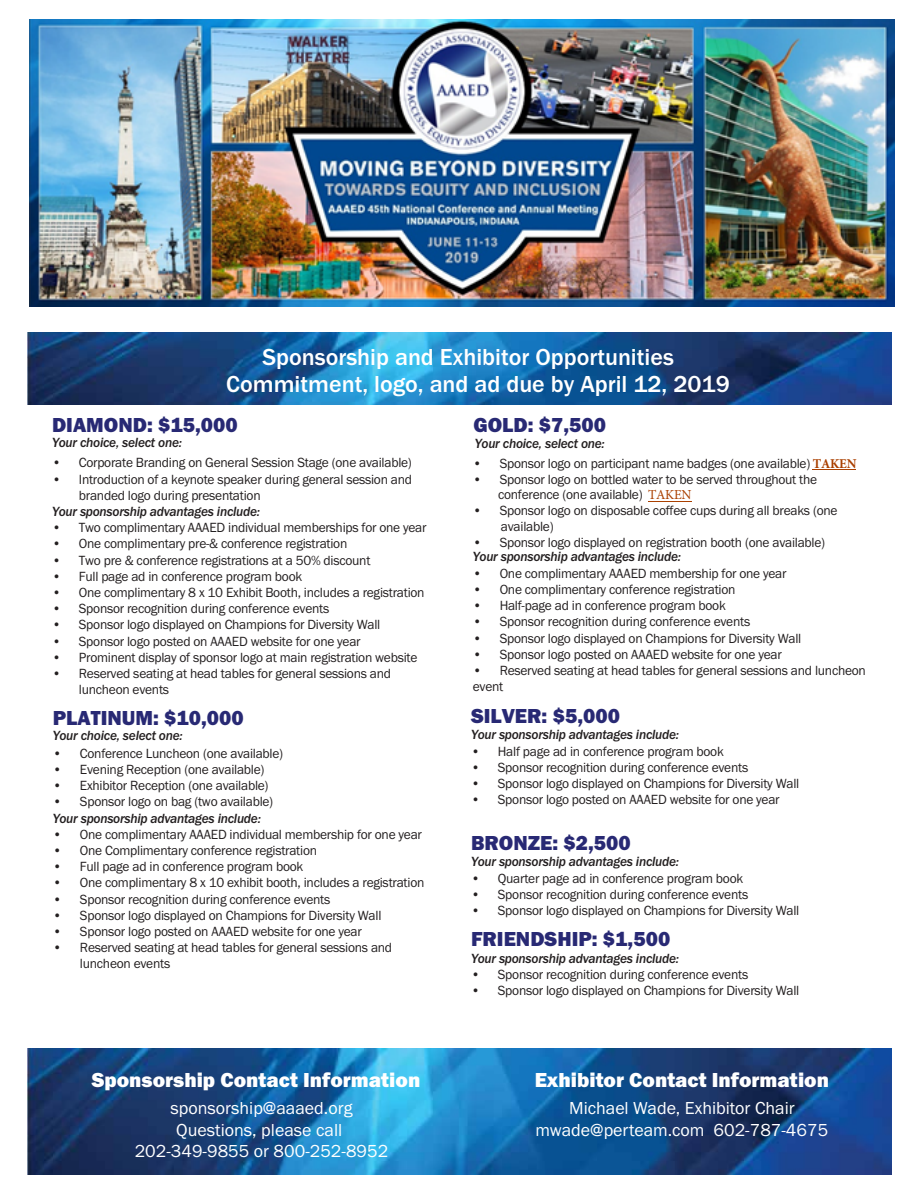
<style>
.page{position:relative;width:918px;height:1188px;background:#fff}
.page>*{position:absolute;margin:0;border:0;box-sizing:border-box;transform-origin:0 0}
.t1{font:500 24px/27.3px "Franklin Gothic URW";color:#fff}
.t2{font:21px "Franklin Gothic URW Hea";color:#282974}
.t3{font:21px "Franklin Gothic URW Hea";color:#fff}
.t4{font:18px/21.6px "Franklin Gothic URW Boo";color:#fff;text-align:center}
.t5{font:13.8px/16.2px "Franklin Gothic URW Boo";letter-spacing:-.02em;color:#231f20}
.t6{font:13.8px "Franklin Gothic URW Med Ita";letter-spacing:-.02em;color:#231f20}
.s1{font-family:"Minion Pro";font-weight:700;font-size:13.5px;color:#aa4000}
.s2{font-family:"Minion Pro";color:#aa4000}
</style>
<div class="page">
<img style="left:27px;top:333px;width:864px;height:71px">
<hr style="left:648px;top:502px;width:43px;height:1px;background:#aa4000">
<hr style="left:813px;top:469px;width:43px;height:1px;background:#aa4000">
<img style="left:27px;top:1048px;width:864px;height:126px">
<img style="left:29px;top:19px;width:865px;height:287px">
<h1 class="t1" style="left:226px;top:342px;width:505px;text-indent:36px">Sponsorship and Exhibitor Opportunities<br>Commitment, logo, and ad due by April 12, 2019</h1>
<h2 class="t2" style="left:52px;top:411px;width:187px">DIAMOND: $15,000</h2>
<p class="t6" style="left:52px;top:434px;width:132px">Your choice, select one:</p>
<p class="t5" style="left:52px;top:454px;width:361px">• Corporate Branding on General Session Stage (one available)</p>
<p class="t5" style="left:79px;top:471px;width:335px;text-indent:-27px">• Introduction of a keynote speaker during general session and branded logo during presentation</p>
<p class="t6" style="left:52px;top:503px;width:210px">Your sponsorship advantages include:</p>
<p class="t5" style="left:52px;top:519px;width:376px">• Two complimentary AAAED individual memberships for one year</p>
<p class="t5" style="left:52px;top:535px;width:297px">• One complimentary pre-&amp; conference registration</p>
<p class="t5" style="left:52px;top:552px;width:320px">• Two pre &amp; conference registrations at a 50% discount</p>
<p class="t5" style="left:52px;top:568px;width:252px">• Full page ad in conference program book</p>
<p class="t5" style="left:52px;top:584px;width:374px">• One complimentary 8 x 10 Exhibit Booth, includes a registration</p>
<p class="t5" style="left:52px;top:600px;width:279px">• Sponsor recognition during conference events</p>
<p class="t5" style="left:52px;top:616px;width:330px">• Sponsor logo displayed on Champions for Diversity Wall</p>
<p class="t5" style="left:52px;top:633px;width:310px">• Sponsor logo posted on AAAED website for one year</p>
<p class="t5" style="left:52px;top:649px;width:367px">• Prominent display of sponsor logo at main registration website</p>
<p class="t5" style="left:79px;top:665px;width:314px;text-indent:-27px">• Reserved seating at head tables for general sessions and luncheon events</p>
<h2 class="t2" style="left:53px;top:705px;width:193px">PLATINUM: $10,000</h2>
<p class="t6" style="left:53px;top:727px;width:132px">Your choice, select one:</p>
<p class="t5" style="left:53px;top:745px;width:232px">• Conference Luncheon (one available)</p>
<p class="t5" style="left:53px;top:761px;width:213px">• Evening Reception (one available)</p>
<p class="t5" style="left:53px;top:777px;width:217px">• Exhibitor Reception (one available)</p>
<p class="t5" style="left:53px;top:794px;width:222px">• Sponsor logo on bag (two available)</p>
<p class="t6" style="left:53px;top:810px;width:210px">Your sponsorship advantages include:</p>
<p class="t5" style="left:53px;top:826px;width:371px">• One complimentary AAAED individual membership for one year</p>
<p class="t5" style="left:53px;top:842px;width:266px">• One Complimentary conference registration</p>
<p class="t5" style="left:53px;top:858px;width:252px">• Full page ad in conference program book</p>
<p class="t5" style="left:53px;top:875px;width:373px">• One complimentary 8 x 10 exhibit booth, includes a registration</p>
<p class="t5" style="left:53px;top:891px;width:279px">• Sponsor recognition during conference events</p>
<p class="t5" style="left:53px;top:907px;width:330px">• Sponsor logo displayed on Champions for Diversity Wall</p>
<p class="t5" style="left:53px;top:923px;width:311px">• Sponsor logo posted on AAAED website for one year</p>
<p class="t5" style="left:80px;top:939px;width:314px;text-indent:-27px">• Reserved seating at head tables for general sessions and luncheon events</p>
<h2 class="t3" style="left:92px;top:1066px;width:330px">Sponsorship Contact Information</h2>
<h3 class="t4" style="left:135px;top:1097px;width:255px">sponsorship@aaaed.org<br>Questions, please call<br>202-349-9855 or 800-252-8952</h3>
<h2 class="t2" style="left:473px;top:412px;width:134px">GOLD: $7,500</h2>
<p class="t6" style="left:475px;top:436px;width:132px">Your choice, select one:</p>
<p class="t5" style="left:473px;top:455px;width:385px">• Sponsor logo on participant name badges (one available) <span class="s1">TAKEN</span></p>
<p class="t5" style="left:498px;top:471px;width:321px;line-height:15.3px;text-indent:-25px">• Sponsor logo on bottled water to be served throughout the conference (one available) <span class="s2">TAKEN</span></p>
<p class="t5" style="left:501px;top:503px;width:338px;line-height:15.3px;text-indent:-28px">• Sponsor logo on disposable coffee cups during all breaks (one available)</p>
<p class="t5" style="left:473px;top:534px;width:354px">• Sponsor logo displayed on registration booth (one available)</p>
<p class="t6" style="left:473px;top:549px;width:210px">Your sponsorship advantages include:</p>
<p class="t5" style="left:473px;top:565px;width:315px">• One complimentary AAAED membership for one year</p>
<p class="t5" style="left:473px;top:581px;width:264px">• One complimentary conference registration</p>
<p class="t5" style="left:473px;top:597px;width:255px">• Half-page ad in conference program book</p>
<p class="t5" style="left:473px;top:613px;width:279px">• Sponsor recognition during conference events</p>
<p class="t5" style="left:473px;top:630px;width:330px">• Sponsor logo displayed on Champions for Diversity Wall</p>
<p class="t5" style="left:473px;top:646px;width:311px">• Sponsor logo posted on AAAED website for one year</p>
<p class="t5" style="left:473px;top:663px;width:395px;line-height:15.3px">• Reserved seating at head tables for general sessions and luncheon event</p>
<h2 class="t2" style="left:471px;top:702px;width:151px">SILVER: $5,000</h2>
<p class="t6" style="left:471px;top:727px;width:210px">Your sponsorship advantages include:</p>
<p class="t5" style="left:471px;top:743px;width:254px">• Half page ad in conference program book</p>
<p class="t5" style="left:471px;top:759px;width:279px">• Sponsor recognition during conference events</p>
<p class="t5" style="left:471px;top:775px;width:330px">• Sponsor logo displayed on Champions for Diversity Wall</p>
<p class="t5" style="left:471px;top:791px;width:310px">• Sponsor logo posted on AAAED website for one year</p>
<h2 class="t2" style="left:471px;top:830px;width:161px">BRONZE: $2,500</h2>
<p class="t6" style="left:471px;top:854px;width:210px">Your sponsorship advantages include:</p>
<p class="t5" style="left:471px;top:870px;width:274px">• Quarter page ad in conference program book</p>
<p class="t5" style="left:471px;top:886px;width:279px">• Sponsor recognition during conference events</p>
<p class="t5" style="left:471px;top:902px;width:330px">• Sponsor logo displayed on Champions for Diversity Wall</p>
<h2 class="t2" style="left:471px;top:926px;width:201px">FRIENDSHIP: $1,500</h2>
<p class="t6" style="left:471px;top:950px;width:210px">Your sponsorship advantages include:</p>
<p class="t5" style="left:471px;top:966px;width:279px">• Sponsor recognition during conference events</p>
<p class="t5" style="left:471px;top:982px;width:330px">• Sponsor logo displayed on Champions for Diversity Wall</p>
<h2 class="t3" style="left:535px;top:1066px;width:296px">Exhibitor Contact Information</h2>
<h3 class="t4" style="left:536px;top:1097px;width:294px">Michael Wade, Exhibitor Chair mwade@perteam.com 602-787-4675</h3>
</div>
